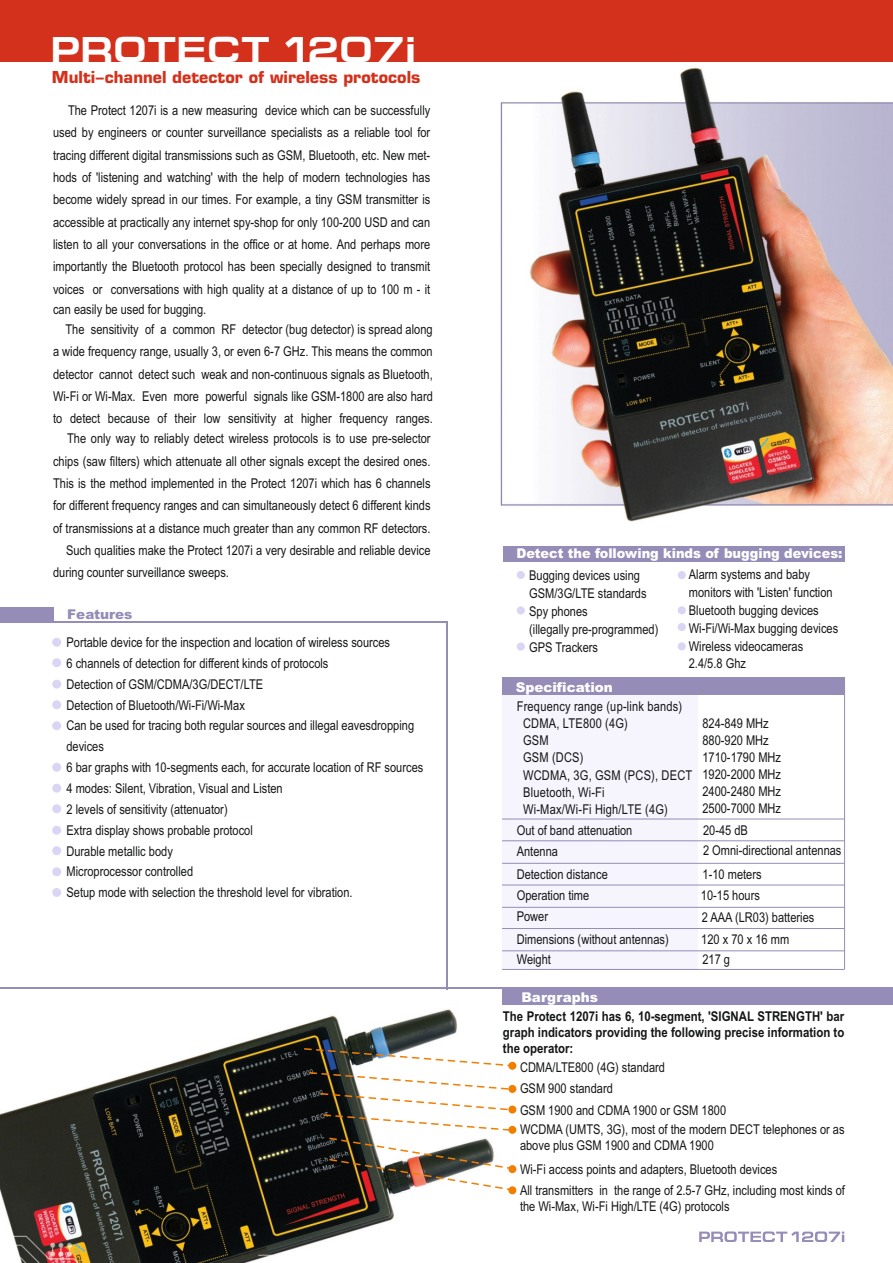
<style>
.page{position:relative;width:893px;height:1263px;background:#fff}
.page>*{position:absolute;margin:0;border:0;box-sizing:border-box;transform-origin:0 0}
.t1{font:700 36px "Europe Extended C";letter-spacing:.02em;color:#fff}
.t2{font:700 16.05px "Europe";color:#d3311b}
.t3{font:13.5px/22.4px "Arial Narrow";color:#151616}
.t4{font:700 13.5px/16px "Arial";color:#151616;text-align:justify;scale:.85 1}
.t5{font:900 13.5px "Arial";color:#fff;scale:.95 1}
.t6{font:900 13.5px "Arial";color:#fff}
.t7{font:900 13.5px "Arial";color:#958cb7}
</style>
<div class="page">
<img style="left:0;top:67px;width:893px;height:1196px">
<div style="left:502px;top:694px;width:195px;height:275px;background:#f6f4fd"></div>
<div style="left:0;top:0;width:893px;height:62px;background:#d3311b"></div>
<div style="left:502px;top:678px;width:342px;height:17px;background:#958cb7"></div>
<hr style="left:502px;top:950px;width:342px;height:1px;background:#958cb7">
<hr style="left:502px;top:969px;width:342px;height:1px;background:#958cb7">
<hr style="left:502px;top:928px;width:342px;height:1px;background:#958cb7">
<hr style="left:502px;top:907px;width:342px;height:1px;background:#958cb7">
<hr style="left:502px;top:885px;width:342px;height:1px;background:#958cb7">
<hr style="left:502px;top:863px;width:342px;height:1px;background:#958cb7">
<hr style="left:502px;top:840px;width:342px;height:1px;background:#958cb7">
<hr style="left:502px;top:819px;width:342px;height:1px;background:#958cb7">
<hr style="left:844px;top:677px;width:1px;height:292px;background:#958cb7">
<div style="left:503px;top:546px;width:341px;height:16px;background:#958cb7"></div>
<hr style="left:0;top:621px;width:447px;height:2px;background:#958cb7">
<hr style="left:446px;top:621px;width:1px;height:368px;background:#958cb7">
<div style="left:0;top:607px;width:53px;height:15px;background:#958cb7"></div>
<div style="left:517px;top:571px;width:8px;height:8px;background:#dad4f5;border-radius:50%"></div>
<div style="left:517px;top:606px;width:8px;height:8px;background:#dad4f5;border-radius:50%"></div>
<div style="left:517px;top:642px;width:8px;height:9px;background:#dad4f5;border-radius:50%"></div>
<div style="left:678px;top:642px;width:8px;height:8px;background:#dad4f5;border-radius:50%"></div>
<div style="left:678px;top:623px;width:8px;height:8px;background:#dad4f5;border-radius:50%"></div>
<div style="left:678px;top:606px;width:8px;height:8px;background:#dad4f5;border-radius:50%"></div>
<div style="left:678px;top:571px;width:8px;height:8px;background:#dad4f5;border-radius:50%"></div>
<div style="left:52px;top:888px;width:9px;height:9px;background:#dad4f5;border-radius:50%"></div>
<div style="left:52px;top:846px;width:9px;height:9px;background:#dad4f5;border-radius:50%"></div>
<div style="left:52px;top:867px;width:9px;height:9px;background:#dad4f5;border-radius:50%"></div>
<div style="left:52px;top:826px;width:9px;height:9px;background:#dad4f5;border-radius:50%"></div>
<div style="left:52px;top:804px;width:9px;height:9px;background:#dad4f5;border-radius:50%"></div>
<div style="left:52px;top:784px;width:9px;height:9px;background:#dad4f5;border-radius:50%"></div>
<div style="left:52px;top:763px;width:9px;height:9px;background:#dad4f5;border-radius:50%"></div>
<div style="left:52px;top:721px;width:9px;height:9px;background:#dad4f5;border-radius:50%"></div>
<div style="left:52px;top:700px;width:9px;height:9px;background:#dad4f5;border-radius:50%"></div>
<div style="left:52px;top:680px;width:9px;height:9px;background:#dad4f5;border-radius:50%"></div>
<div style="left:52px;top:658px;width:9px;height:9px;background:#dad4f5;border-radius:50%"></div>
<div style="left:52px;top:638px;width:9px;height:9px;background:#dad4f5;border-radius:50%"></div>
<div style="left:503px;top:988px;width:390px;height:17px;background:#958cb7"></div>
<hr style="left:0;top:987px;width:893px;height:2px;background:#958cb7">
<svg style="left:699px;top:1231px;width:145px;height:11px"></svg>
<svg style="left:303px;top:1047px;width:214px;height:145px"></svg>
<div style="left:508px;top:1062px;width:8px;height:8px;background:#f27e00;border-radius:50%"></div>
<div style="left:508px;top:1085px;width:8px;height:8px;background:#f27e00;border-radius:50%"></div>
<div style="left:508px;top:1105px;width:8px;height:8px;background:#f27e00;border-radius:50%"></div>
<div style="left:508px;top:1126px;width:8px;height:8px;background:#f27e00;border-radius:50%"></div>
<div style="left:508px;top:1165px;width:8px;height:8px;background:#f27e00;border-radius:50%"></div>
<div style="left:508px;top:1186px;width:8px;height:8px;background:#f27e00;border-radius:50%"></div>
<h1 class="t1" style="left:51px;top:34px;width:366px">PROTECT 1207i</h1>
<p class="t2" style="left:52px;top:70px;width:370px">Multi-channel detector of wireless protocols</p>
<p class="t3" style="left:53px;top:100px;width:379px;text-align:justify;text-indent:15px">The Protect 1207i is a new measuring device which can be successfully used by engineers or counter surveillance specialists as a reliable tool for tracing different digital transmissions such as GSM, Bluetooth, etc. New met&shy;hods of 'listening and watching' with the help of modern technologies has become widely spread in our times. For example, a tiny GSM transmitter is accessible at practically any internet spy-shop for only 100-200 USD and can listen to all your conversations in the office or at home. And perhaps more importantly the Bluetooth protocol has been specially designed to transmit voices or conversations with high quality at a distance of up to 100 m - it</p>
<p class="t3" style="left:53px;top:319px;width:381px;text-align:justify;text-indent:12px">The sensitivity of a common RF detector (bug detector) is spread along a wide frequency range, usually 3, or even 6-7 GHz. This means the common detector cannot detect such weak and non-continuous signals as Bluetooth, Wi-Fi or Wi-Max. Even more powerful signals like GSM-1800 are also hard to detect because of their low sensitivity at higher frequency ranges.</p>
<p class="t3" style="left:53px;top:299px;width:155px">can easily be used for bugging.</p>
<p class="t3" style="left:53px;top:429px;width:379px;text-align:right">The only way to reliably detect wireless protocols is to use pre-selector chips (saw filters) which attenuate all other signals except the desired ones.<br>This is the method implemented in the Protect 1207i which has 6 channels for different frequency ranges and can simultaneously detect 6 different kinds of transmissions at a distance much greater than any common RF detectors.<br>Such qualities make the Protect 1207i a very desirable and reliable device</p>
<p class="t3" style="left:53px;top:563px;width:177px">during counter surveillance sweeps.</p>
<p class="t7" style="left:67px;top:609px;width:67px">Features</p>
<p class="t3" style="left:66px;top:633px;width:358px;line-height:20.9px">Portable device for the inspection and location of wireless sources<br>6 channels of detection for different kinds of protocols<br>Detection of GSM/CDMA/3G/DECT/LTE<br>Detection of Bluetooth/Wi-Fi/Wi-Max<br>Can be used for tracing both regular sources and illegal eavesdropping devices<br>6 bar graphs with 10-segments each, for accurate location of RF sources 4 modes: Silent, Vibration, Visual and Listen<br>2 levels of sensitivity (attenuator)<br>Extra display shows probable protocol<br>Durable metallic body<br>Microprocessor controlled<br>Setup mode with selection the threshold level for vibration.</p>
<p class="t5" style="left:516px;top:549px;width:345px">Detect the following kinds of bugging devices:</p>
<p class="t3" style="left:529px;top:568px;width:131px;line-height:18px">Bugging devices using<br>GSM/3G/LTE standards<br>Spy phones<br>(illegally pre-programmed)<br>GPS Trackers</p>
<p class="t6" style="left:516px;top:682px;width:99px">Specification</p>
<p class="t3" style="left:689px;top:567px;width:151px;line-height:17.9px">Alarm systems and baby monitors with 'Listen' function<br>Bluetooth bugging devices<br>Wi-Fi/Wi-Max bugging devices<br>Wireless videocameras<br>2.4/5.8 Ghz</p>
<p class="t3" style="left:523px;top:699px;width:171px;line-height:17.1px;text-indent:-6px">Frequency range (up-link bands)<br>CDMA, LTE800 (4G)<br>GSM<br>GSM (DCS)<br>WCDMA, 3G, GSM (PCS), DECT<br>Bluetooth, Wi-Fi<br>Wi-Max/Wi-Fi High/LTE (4G)</p>
<p class="t3" style="left:517px;top:821px;width:117px;line-height:20.9px">Out of band attenuation<br>Antenna</p>
<p class="t3" style="left:517px;top:865px;width:93px;line-height:21.1px">Detection distance<br>Operation time<br>Power</p>
<p class="t3" style="left:517px;top:930px;width:153px;line-height:20.2px">Dimensions (without antennas)<br>Weight</p>
<p class="t3" style="left:702px;top:716px;width:80px;line-height:17.1px">824-849 MHz<br>880-920 MHz<br>1710-1790 MHz<br>1920-2000 MHz<br>2400-2480 MHz<br>2500-7000 MНz</p>
<p class="t3" style="left:703px;top:841px;width:140px">2 Omni-directional antennas</p>
<p class="t3" style="left:703px;top:820px;width:46px">20-45 dB</p>
<p class="t3" style="left:701px;top:865px;width:62px;line-height:20.9px">1-10 meters<br>10-15 hours</p>
<p class="t3" style="left:701px;top:908px;width:115px;line-height:21.5px">2 AAA (LR03) batteries<br>120 x 70 x 16 mm</p>
<p class="t3" style="left:702px;top:949px;width:29px">217 g</p>
<p class="t6" style="left:521px;top:992px;width:78px">Bargraphs</p>
<p class="t4" style="left:503px;top:1009px;width:403px">The Protect 1207i has 6, 10-segment, 'SIGNAL STRENGTH' bar graph indicators providing the following precise information to the operator:</p>
<p class="t3" style="left:520px;top:1057px;width:208px;line-height:21.9px">CDMA/LTE800 (4G) standard<br>GSM 900 standard<br>GSM 1900 and CDMA 1900 or GSM 1800</p>
<p class="t3" style="left:520px;top:1123px;width:326px;line-height:16px">WCDMA (UMTS, 3G), most of the modern DECT telephones or as above plus GSM 1900 and CDMA 1900</p>
<p class="t3" style="left:520px;top:1160px;width:326px;line-height:21.3px">Wi-Fi access points and adapters, Bluetooth devices<br>All transmitters in the range of 2.5-7 GНz, including most kinds of</p>
<p class="t3" style="left:520px;top:1197px;width:211px">the Wi-Max, Wi-Fi High/LTE (4G) protocols</p>
</div>
